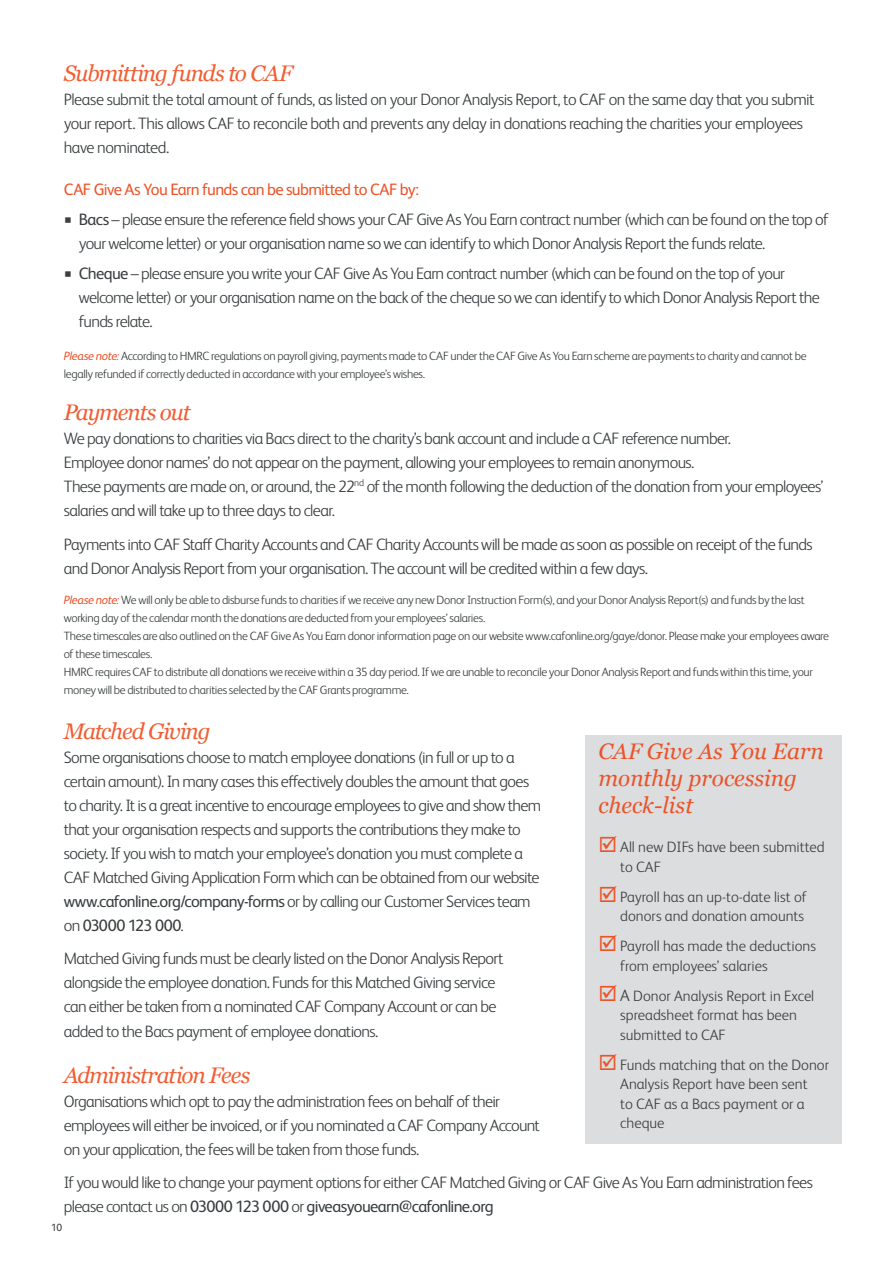
<style>
.page{position:relative;width:893px;height:1263px;background:#fff}
.page>*{position:absolute;margin:0;border:0;box-sizing:border-box;transform-origin:0 0}
.t1{font:italic 22.5px "Georgia";letter-spacing:-.05em;color:#f15e34}
.t2{font:italic 22.5px/27px "Georgia";color:#ec5328}
.t3{font:300 16.5px/24px "FS Albert Pro";letter-spacing:-.04em;color:#373c3e}
.t4{font:16.5px "FS Albert Pro";letter-spacing:-.04em;color:#ec5328}
.t5{font:300 15px/19.5px "FS Albert Pro";color:#3e3e3f}
.t6{font:300 12px/18px "FS Albert Pro";letter-spacing:-.025em;color:#373c3e}
.t7{font:10.5px "FS Albert Pro";color:#3e3e3f}
.s1{font-family:"Arial";font-weight:400;font-size:24px;color:#3e3e3f}
.s2{font-weight:400}
.s3{font-weight:400;font-style:italic;color:#ec5328}
.s4{color:#ec5328}
.s5{font-size:16.5px}
</style>
<div class="page">
<div style="left:586px;top:736px;width:256px;height:408px;background:#dcdddf"></div>
<h1 class="t1" style="left:64px;top:59px;width:230px">Submitting funds to CAF</h1>
<p class="t3" style="left:64px;top:86px;width:752px">Please submit the total amount of funds, as listed on your Donor Analysis Report, to CAF on the same day that you submit your report. This allows CAF to reconcile both and prevents any delay in donations reaching the charities your employees have nominated.</p>
<p class="t4" style="left:64px;top:177px;width:357px">CAF Give As You Earn funds can be submitted to CAF by:</p>
<p class="t3" style="left:79px;top:206px;width:751px;text-indent:-15px"><span class="s1">▪</span> <span class="s2">Bacs</span> – please ensure the reference field shows your CAF Give As You Earn contract number (which can be found on the top of your welcome letter) or your organisation name so we can identify to which Donor Analysis Report the funds relate.</p>
<p class="t3" style="left:79px;top:260px;width:743px;text-indent:-15px"><span class="s1">▪</span> <span class="s2">Cheque</span> – please ensure you write your CAF Give As You Earn contract number (which can be found on the top of your welcome letter) or your organisation name on the back of the cheque so we can identify to which Donor Analysis Report the funds relate.</p>
<p class="t6" style="left:64px;top:346px;width:744px"><span class="s3">Please note:</span> According to HMRC regulations on payroll giving, payments made to CAF under the CAF Give As You Earn scheme are payments to charity and cannot be legally refunded if correctly deducted in accordance with your employee’s wishes.</p>
<h1 class="t1" style="left:64px;top:398px;width:128px">Payments out</h1>
<p class="t3" style="left:64px;top:425px;width:761px">We pay donations to charities via Bacs direct to the charity’s bank account and include a CAF reference number.<br>Employee donor names’ do not appear on the payment, allowing your employees to remain anonymous.<br>These payments are made on, or around, the 22<sup>nd</sup> of the month following the deduction of the donation from your employees’ salaries and will take up to three days to clear.</p>
<p class="t3" style="left:64px;top:532px;width:750px">Payments into CAF Staff Charity Accounts and CAF Charity Accounts will be made as soon as possible on receipt of the funds and Donor Analysis Report from your organisation. The account will be credited within a few days.</p>
<p class="t6" style="left:64px;top:590px;width:767px"><span class="s3">Please note:</span> We will only be able to disburse funds to charities if we receive any new Donor Instruction Form(s), and your Donor Analysis Report(s) and funds by the last working day of the calendar month the donations are deducted from your employees’ salaries.<br>These timescales are also outlined on the CAF Give As You Earn donor information page on our website www.cafonline.org/gaye/donor. Please make your employees aware of these timescales.<br>HMRC requires CAF to distribute all donations we receive within a 35 day period. If we are unable to reconcile your Donor Analysis Report and funds within this time, your money will be distributed to charities selected by the CAF Grants programme.</p>
<h1 class="t1" style="left:64px;top:717px;width:148px">Matched Giving</h1>
<p class="t3" style="left:64px;top:745px;width:479px">Some organisations choose to match employee donations (in full or up to a certain amount). In many cases this effectively doubles the amount that goes to charity. It is a great incentive to encourage employees to give and show them that your organisation respects and supports the contributions they make to society. If you wish to match your employee’s donation you must complete a CAF Matched Giving Application Form which can be obtained from our website <span class="s2">www.cafonline.org/company-forms</span> or by calling our Customer Services team on <span class="s2">03000 123 000</span>.</p>
<p class="t3" style="left:64px;top:946px;width:441px">Matched Giving funds must be clearly listed on the Donor Analysis Report alongside the employee donation. Funds for this Matched Giving service can either be taken from a nominated CAF Company Account or can be added to the Bacs payment of employee donations.</p>
<h1 class="t1" style="left:64px;top:1061px;width:188px">Administration Fees</h1>
<p class="t3" style="left:64px;top:1088px;width:478px">Organisations which opt to pay the administration fees on behalf of their employees will either be invoiced, or if you nominated a CAF Company Account on your application, the fees will be taken from those funds.</p>
<p class="t3" style="left:64px;top:1169px;width:751px">If you would like to change your payment options for either CAF Matched Giving or CAF Give As You Earn administration fees please contact us on <span class="s2">03000 123 000</span> or <span class="s2">giveasyouearn@cafonline.org</span></p>
<h1 class="t2" style="left:598px;top:738px;width:227px">CAF Give As You Earn monthly processing check-list</h1>
<p class="t5" style="left:620px;top:836px;width:206px;text-indent:-22px"><span class="s4">☑</span> All new DIFs have been submitted to CAF</p>
<p class="t5" style="left:598px;top:886px;width:210px;text-align:right"><span class="s4">☑</span> Payroll has an up-to-date list of donors and donation amounts</p>
<p class="t5" style="left:620px;top:935px;width:197px;text-indent:-22px"><span class="s4">☑</span> Payroll has made the deductions from employees’ salaries</p>
<p class="t5" style="left:620px;top:985px;width:195px;text-indent:-22px"><span class="s4">☑</span> <span class="s5">A</span> Donor Analysis Report in Excel spreadsheet format has been submitted to CAF</p>
<p class="t5" style="left:620px;top:1054px;width:210px;text-indent:-22px"><span class="s4">☑</span> Funds matching that on the Donor<br>Analysis Report have been sent<br>to CAF as a Bacs payment or a cheque</p>
<p class="t7" style="left:51px;top:1219px;width:13px">10</p>
</div>
